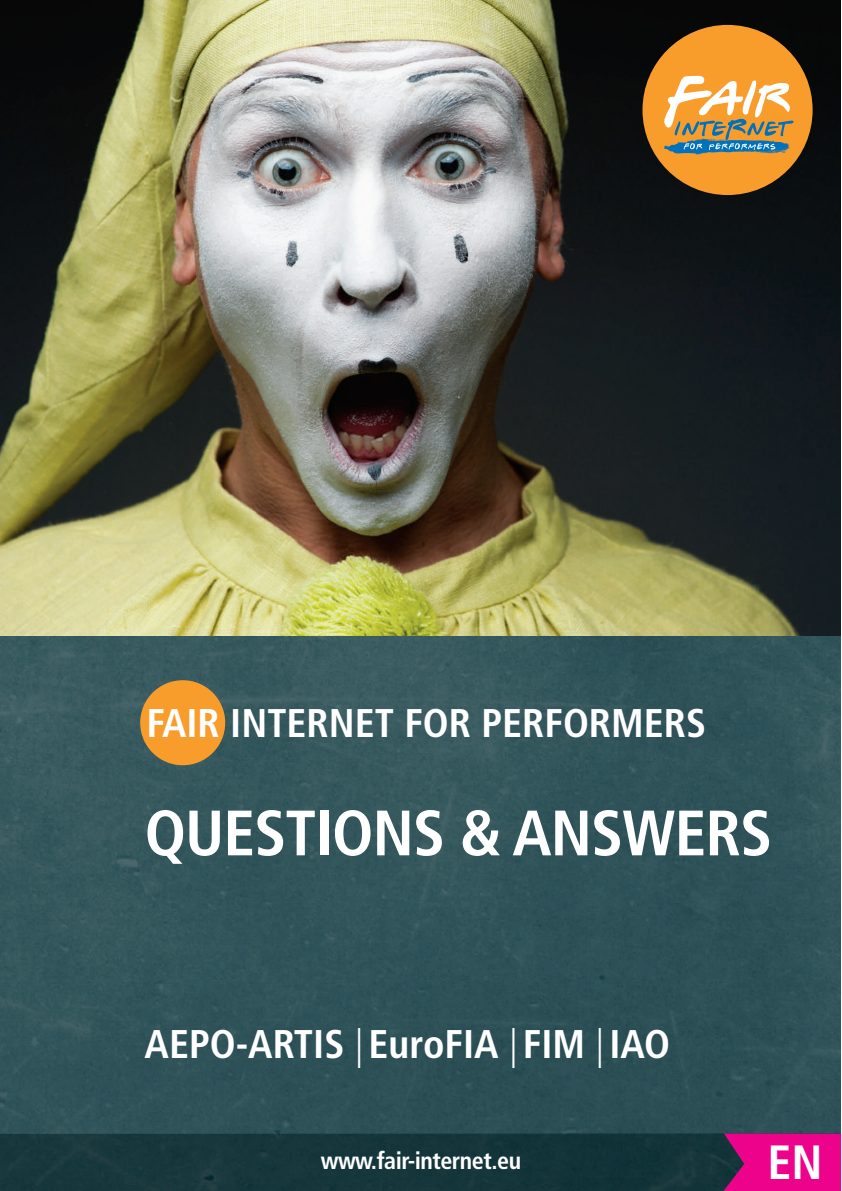
<style>
.page{position:relative;width:842px;height:1191px;background:#fff}
.page>*{position:absolute;margin:0;border:0;box-sizing:border-box;transform-origin:0 0}
.t1{font:700 condensed 64px "Frutiger";letter-spacing:-.015em;color:#fff}
.t2{font:700 condensed 48px "Frutiger";color:#fff}
.t3{font:700 condensed 40px "Frutiger";color:#fff}
.t4{font:700 condensed 24px "Frutiger";letter-spacing:-.02em;color:#fff}
.s1{font-weight:300}
</style>
<div class="page">
<img style="left:0;top:1px;width:840px;height:1132px">
<div style="left:140px;top:680px;width:85px;height:85px;background:#f89c2c;border-radius:50%"></div>
<div style="left:642px;top:25px;width:171px;height:170px;background:#f89c2c;border-radius:50%"></div>
<svg style="left:664px;top:76px;width:130px;height:79px"></svg>
<div style="left:0;top:1133px;width:711px;height:58px;background:#15363b"></div>
<svg style="left:711px;top:1133px;width:129px;height:58px;background:#c40b7c"></svg>
<p class="t3" style="left:147px;top:699px;width:561px">FAIR INTERNET FOR PERFORMERS</p>
<h1 class="t1" style="left:145px;top:795px;width:629px">QUESTIONS &amp; ANSWERS</h1>
<p class="t3" style="left:145px;top:1020px;width:527px">AEPO-ARTIS <span class="s1">|</span> EuroFIA <span class="s1">|</span> FIM <span class="s1">|</span>IAO</p>
<p class="t4" style="left:321px;top:1146px;width:202px">www.fair-internet.eu</p>
<p class="t2" style="left:768px;top:1134px;width:57px">EN</p>
</div>
